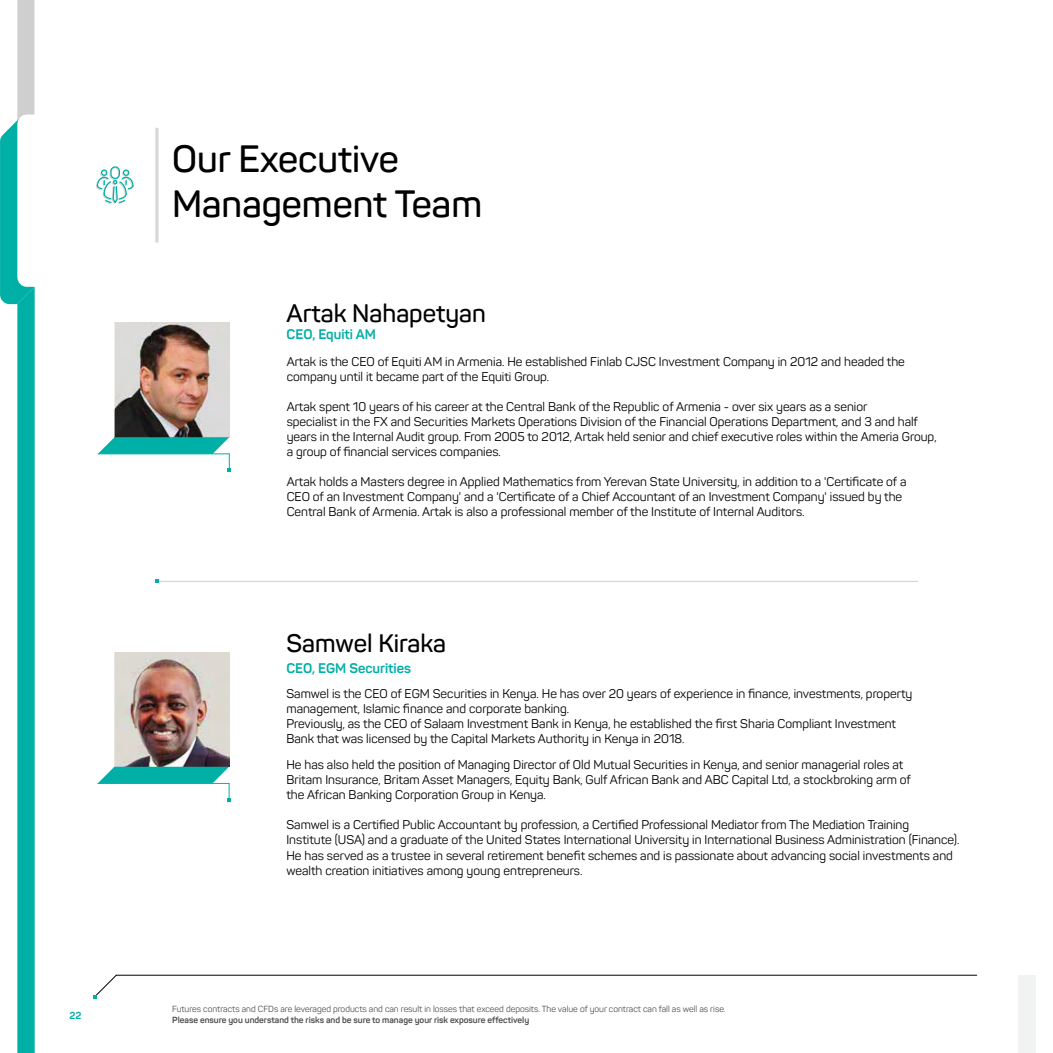
<style>
.page{position:relative;width:1053px;height:1053px;background:#fff}
.page>*{position:absolute;margin:0;border:0;box-sizing:border-box;transform-origin:0 0}
.t1{font:600 37.5px/45px "Panton";color:#000}
.t2{font:600 25px "Panton";color:#000}
.t3{font:700 13.75px "Panton";color:#00afa5}
.t4{font:12.5px/15px "Panton";color:#000}
.t5{font:700 10px "Panton";color:#00afa6}
.t6{font:8.75px "Panton";color:#504d4d}
.t7{font:700 8.75px "Panton";color:#504d4d}
</style>
<div class="page">
<hr style="left:116px;top:974px;width:860px;height:1px;background:#000">
<svg style="left:93px;top:974px;width:24px;height:24px"></svg>
<svg style="left:0;top:0;width:35px;height:1052px"></svg>
<div style="left:1018px;top:975px;width:17px;height:77px;background:#f1f2f2"></div>
<hr style="left:155px;top:128px;width:3px;height:114px;background:#d8d8d7">
<div style="left:122px;top:170px;width:6px;height:7px;border:1px solid #d8d8d7;border-radius:50%"></div>
<div style="left:100px;top:170px;width:6px;height:7px;border:1px solid #d8d8d7;border-radius:50%"></div>
<div style="left:109px;top:167px;width:10px;height:13px;border:1px solid #d8d8d7;border-radius:4px"></div>
<div style="left:123px;top:169px;width:6px;height:7px;border:1px solid #00afa5;border-radius:50%"></div>
<div style="left:101px;top:169px;width:6px;height:7px;border:1px solid #00afa5;border-radius:50%"></div>
<div style="left:110px;top:166px;width:10px;height:13px;border:1px solid #00afa5;border-radius:4px"></div>
<svg style="left:96px;top:176px;width:38px;height:28px"></svg>
<img style="left:98px;top:322px;width:133px;height:150px">
<hr style="left:158px;top:581px;width:759px;height:1px;background:#cecece">
<svg style="left:155px;top:579px;width:4px;height:4px"></svg>
<img style="left:98px;top:652px;width:132px;height:149px">
<p class="t5" style="left:69px;top:1009px;width:13px">22</p>
<h1 class="t1" style="left:172px;top:136px;width:311px">Our Executive<br>Management Team</h1>
<h2 class="t2" style="left:286px;top:298px;width:201px">Artak Nahapetyan</h2>
<p class="t3" style="left:286px;top:325px;width:91px">CEO, Equiti AM</p>
<p class="t4" style="left:286px;top:354px;width:619px">Artak is the CEO of Equiti AM in Armenia. He established Finlab CJSC Investment Company in 2012 and headed the company until it became part of the Equiti Group.</p>
<p class="t4" style="left:286px;top:399px;width:651px">Artak spent 10 years of his career at the Central Bank of the Republic of Armenia - over six years as a senior<br>specialist in the FX and Securities Markets Operations Division of the Financial Operations Department, and 3 and half years in the Internal Audit group. From 2005 to 2012, Artak held senior and chief executive roles within the Ameria Group, a group of financial services companies.</p>
<p class="t4" style="left:286px;top:474px;width:621px">Artak holds a Masters degree in Applied Mathematics from Yerevan State University, in addition to a 'Certificate of a<br>CEO of an Investment Company' and a 'Certificate of a Chief Accountant of an Investment Company' issued by the<br>Central Bank of Armenia. Artak is also a professional member of the Institute of Internal Auditors.</p>
<h2 class="t2" style="left:286px;top:627px;width:161px">Samwel Kiraka</h2>
<p class="t3" style="left:286px;top:659px;width:126px">CEO, EGM Securities</p>
<p class="t4" style="left:286px;top:685px;width:627px">Samwel is the CEO of EGM Securities in Kenya. He has over 20 years of experience in finance, investments, property management, Islamic finance and corporate banking.<br>Previously, as the CEO of Salaam Investment Bank in Kenya, he established the first Sharia Compliant Investment Bank that was licensed by the Capital Markets Authority in Kenya in 2018.</p>
<p class="t4" style="left:286px;top:756px;width:626px">He has also held the position of Managing Director of Old Mutual Securities in Kenya, and senior managerial roles at<br>Britam Insurance, Britam Asset Managers, Equity Bank, Gulf African Bank and ABC Capital Ltd, a stockbroking arm of the African Banking Corporation Group in Kenya.</p>
<p class="t4" style="left:286px;top:816px;width:674px">Samwel is a Certified Public Accountant by profession, a Certified Professional Mediator from The Mediation Training<br>Institute (USA) and a graduate of the United States International University in International Business Administration (Finance).</p>
<p class="t4" style="left:286px;top:848px;width:668px">He has served as a trustee in several retirement benefit schemes and is passionate about advancing social investments and wealth creation initiatives among young entrepreneurs.</p>
<p class="t6" style="left:172px;top:1003px;width:555px">Futures contracts and CFDs are leveraged products and can result in losses that exceed deposits. The value of your contract can fall as well as rise.</p>
<p class="t7" style="left:172px;top:1013px;width:358px">Please ensure you understand the risks and be sure to manage your risk exposure effectively</p>
</div>
